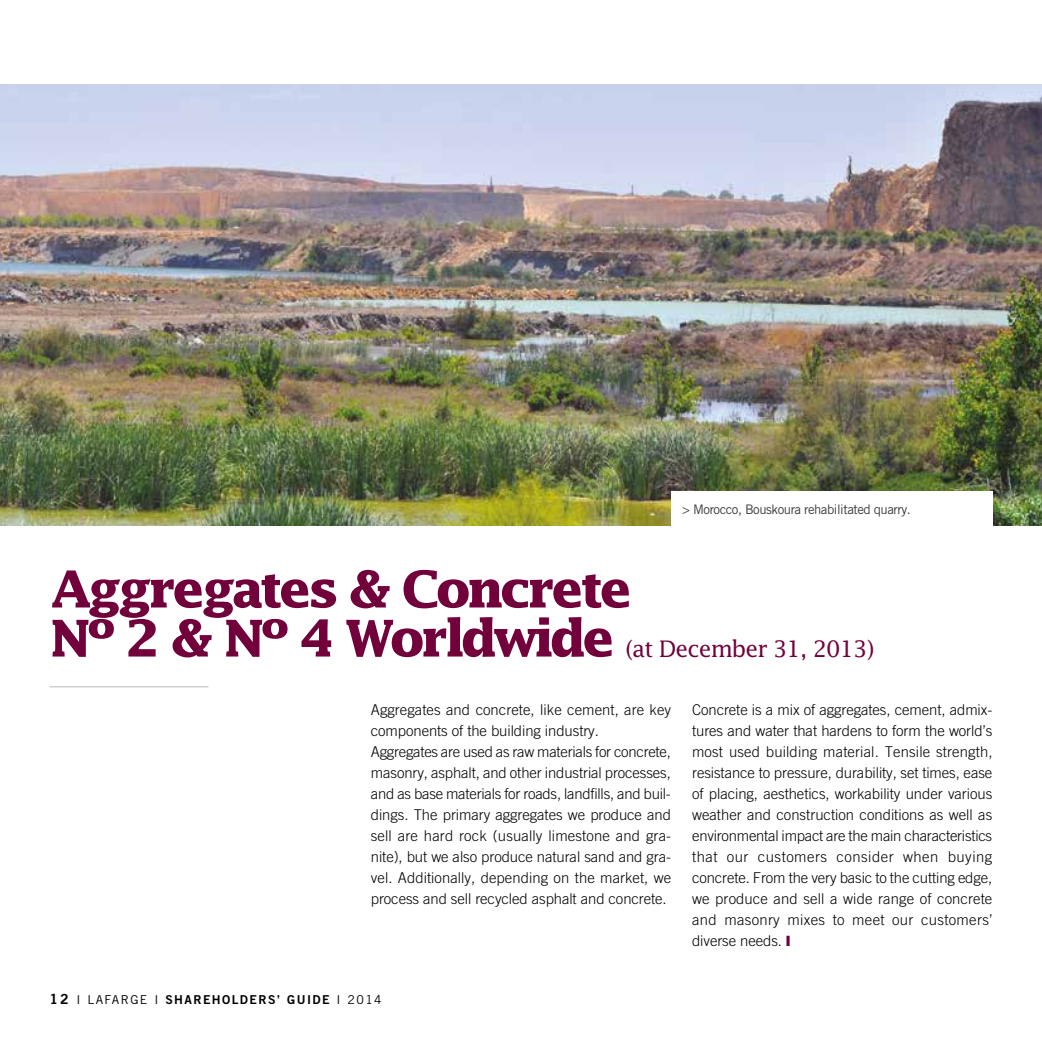
<style>
.page{position:relative;width:1042px;height:1042px;background:#fff}
.page>*{position:absolute;margin:0;border:0;box-sizing:border-box;transform-origin:0 0}
.t1{font:700 50.75px/49px "Lucida Std";letter-spacing:-.07em;color:#71003b}
.t2{font:22.75px "Lucida Std";letter-spacing:-.04em;color:#71003b}
.t3{font:300 14.88px/21px "Trade Gothic LT Std";letter-spacing:-.005em;color:#000}
.t4{font:13.12px "Trade Gothic LT Std";letter-spacing:-.035em;color:#3c3c3b}
.t5{font:12.25px "Trade Gothic LT Std Bd 2";letter-spacing:.115em;color:#000}
.s1{color:#71003b}
.s2{font-size:14px}
.s3{font-family:"Trade Gothic LT Std"}
</style>
<div class="page">
<img style="left:0;top:84px;width:1042px;height:441px">
<hr style="left:50px;top:686px;width:158px;height:1px;background:#c6c6c6">
<div style="left:671px;top:492px;width:321px;height:52px;background:#fff"></div>
<p class="t4" style="left:682px;top:501px;width:230px">&gt; Morocco, Bouskoura rehabilitated quarry.</p>
<h1 class="t1" style="left:50px;top:564px;width:584px">Aggregates &amp; Concrete<br>Nº 2 &amp; Nº 4 Worldwide</h1>
<h2 class="t2" style="left:625px;top:634px;width:250px">(at December 31, 2013)</h2>
<p class="t3" style="left:371px;top:698px;width:302px">Aggregates and concrete, like cement, are key components of the building industry.<br>Aggregates are used as raw materials for concrete, masonry, asphalt, and other industrial processes, and as base materials for roads, landfills, and buil&shy;dings. The primary aggregates we produce and sell are hard rock (usually limestone and gra&shy;nite), but we also produce natural sand and gra&shy;vel. Additionally, depending on the market, we process and sell recycled asphalt and concrete.</p>
<p class="t3" style="left:692px;top:698px;width:302px;text-align:justify">Concrete is a mix of aggregates, cement, admix&shy;tures and water that hardens to form the world’s most used building material. Tensile strength, resistance to pressure, durability, set times, ease of placing, aesthetics, workability under various weather and construction conditions as well as environmental impact are the main characteristics that our customers consider when buying concrete. From the very basic to the cutting edge, we produce and sell a wide range of concrete and masonry mixes to meet our customers’ diverse needs. <span class="s1">❙</span></p>
<p class="t5" style="left:50px;top:991px;width:334px"><span class="s2">12</span> <span class="s3">I LAFARGE I</span> SHAREHOLDERS’ GUIDE <span class="s3">I 2014</span></p>
</div>
